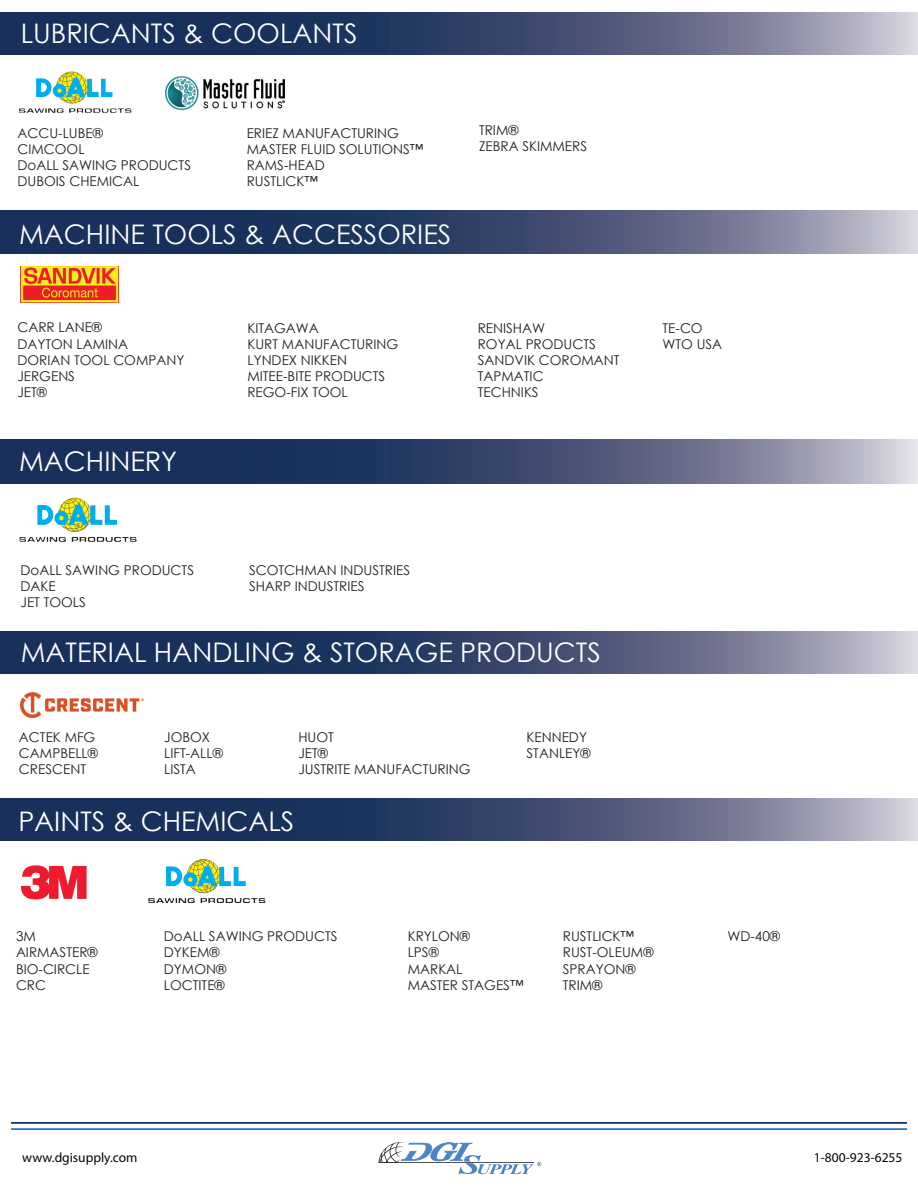
<style>
.page{position:relative;width:918px;height:1188px;background:#fff}
.page>*{position:absolute;margin:0;border:0;box-sizing:border-box;transform-origin:0 0}
.t1{font:27px "Century Gothic";color:#fff}
.t2{font:13.5px/16.2px "Century Gothic";color:#231f20}
.t3{font:13.5px "Myriad Pro";color:#050504}
</style>
<div class="page">
<svg style="left:0;top:211px;width:918px;height:42px;background:#445377"></svg>
<svg style="left:0;top:631px;width:918px;height:43px;background:#455377"></svg>
<img style="left:20px;top:266px;width:98px;height:36px">
<svg style="left:0;top:798px;width:918px;height:43px;background:#455377"></svg>
<img style="left:20px;top:693px;width:124px;height:24px">
<svg style="left:0;top:440px;width:918px;height:43px;background:#475578"></svg>
<img style="left:37px;top:498px;width:99px;height:44px">
<svg style="left:0;top:12px;width:918px;height:43px;background:#455377"></svg>
<img style="left:36px;top:72px;width:95px;height:41px">
<img style="left:165px;top:76px;width:120px;height:34px">
<svg style="left:21px;top:865px;width:66px;height:34px"></svg>
<img style="left:378px;top:1142px;width:23px;height:21px">
<hr style="left:379px;top:1162px;width:155px;height:1px;background:#231f20">
<svg style="left:401px;top:1142px;width:140px;height:32px"></svg>
<hr style="left:11px;top:1122px;width:896px;height:2px;background:#0d2b51">
<hr style="left:11px;top:1128px;width:896px;height:2px;background:#2174bb">
<img style="left:166px;top:859px;width:98px;height:44px">
<h1 class="t1" style="left:21px;top:16px;width:338px">LUBRICANTS &amp; COOLANTS</h1>
<p class="t2" style="left:17px;top:124px;width:175px">ACCU-LUBE®<br>CIMCOOL<br>DoALL SAWING PRODUCTS<br>DUBOIS CHEMICAL</p>
<p class="t2" style="left:247px;top:124px;width:178px">ERIEZ MANUFACTURING<br>MASTER FLUID SOLUTIONS™<br>RAMS-HEAD<br>RUSTLICK™</p>
<p class="t2" style="left:479px;top:122px;width:110px">TRIM®<br>ZEBRA SKIMMERS</p>
<h1 class="t1" style="left:19px;top:217px;width:434px">MACHINE TOOLS &amp; ACCESSORIES</h1>
<p class="t2" style="left:17px;top:319px;width:169px">CARR LANE®<br>DAYTON LAMINA<br>DORIAN TOOL COMPANY<br>JERGENS<br>JET®</p>
<h1 class="t1" style="left:19px;top:444px;width:160px">MACHINERY</h1>
<p class="t2" style="left:247px;top:319px;width:152px">KITAGAWA<br>KURT MANUFACTURING<br>LYNDEX NIKKEN<br>MITEE-BITE PRODUCTS<br>REGO-FIX TOOL</p>
<p class="t2" style="left:478px;top:319px;width:143px">RENISHAW<br>ROYAL PRODUCTS<br>SANDVIK COROMANT<br>TAPMATIC<br>TECHNIKS</p>
<p class="t2" style="left:663px;top:319px;width:61px">TE-CO<br>WTO USA</p>
<p class="t2" style="left:21px;top:561px;width:175px">DoALL SAWING PRODUCTS<br>DAKE<br>JET TOOLS</p>
<p class="t2" style="left:249px;top:561px;width:163px">SCOTCHMAN INDUSTRIES<br>SHARP INDUSTRIES</p>
<h1 class="t1" style="left:21px;top:635px;width:582px">MATERIAL HANDLING &amp; STORAGE PRODUCTS</h1>
<p class="t2" style="left:19px;top:728px;width:80px">ACTEK MFG<br>CAMPBELL®<br>CRESCENT</p>
<h1 class="t1" style="left:18px;top:804px;width:278px">PAINTS &amp; CHEMICALS</h1>
<p class="t2" style="left:298px;top:728px;width:174px">HUOT<br>JET®<br>JUSTRITE MANUFACTURING</p>
<p class="t2" style="left:164px;top:728px;width:60px">JOBOX<br>LIFT-ALL®<br>LISTA</p>
<p class="t2" style="left:527px;top:728px;width:66px">KENNEDY<br>STANLEY®</p>
<p class="t2" style="left:16px;top:928px;width:83px">3M<br>AIRMASTER®<br>BIO-CIRCLE<br>CRC</p>
<p class="t2" style="left:164px;top:928px;width:175px">DoALL SAWING PRODUCTS<br>DYKEM®<br>DYMON®<br>LOCTITE®</p>
<p class="t2" style="left:408px;top:928px;width:117px">KRYLON®<br>LPS®<br>MARKAL<br>MASTER STAGES™</p>
<p class="t2" style="left:563px;top:928px;width:92px">RUSTLICK™<br>RUST-OLEUM®<br>SPRAYON®<br>TRIM®</p>
<p class="t2" style="left:727px;top:928px;width:54px">WD-40®</p>
<p class="t3" style="left:22px;top:1153px;width:117px">www.dgisupply.com</p>
<p class="t3" style="left:814px;top:1153px;width:90px">1-800-923-6255</p>
</div>
